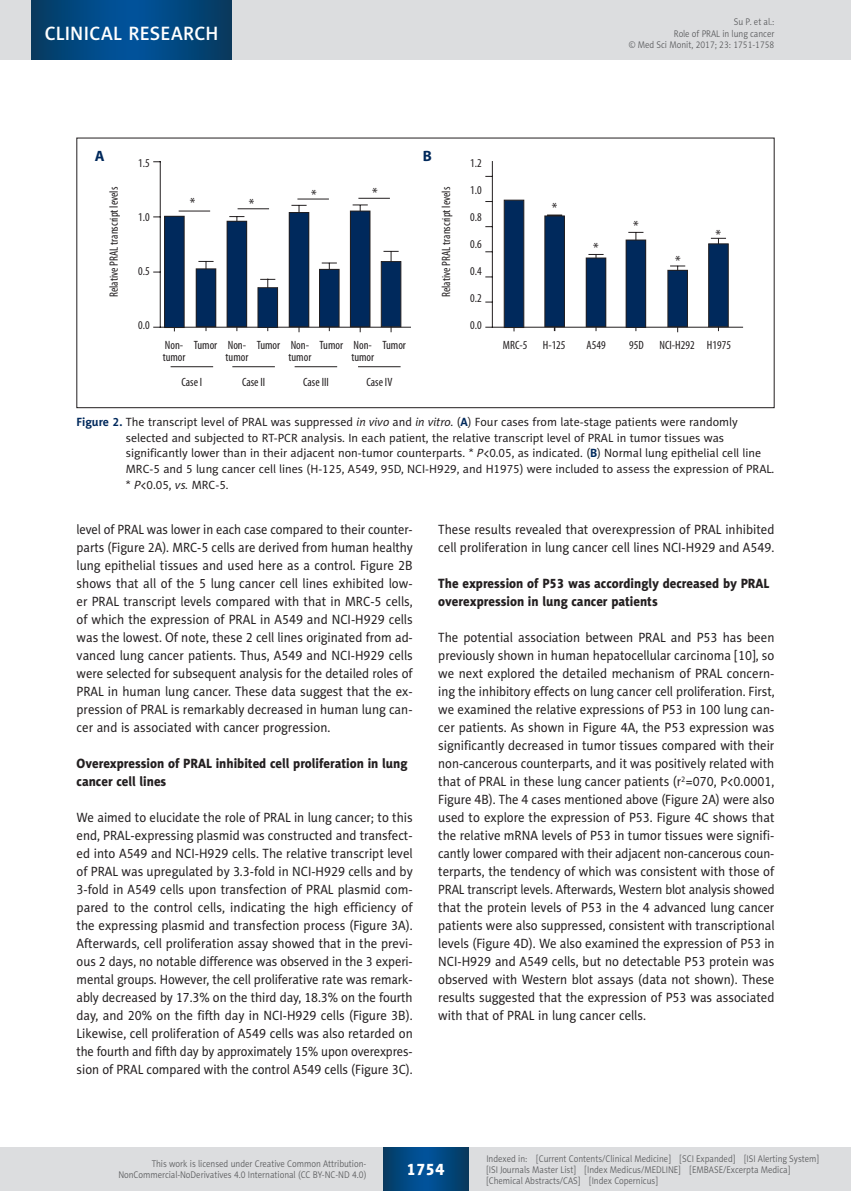
<style>
.page{position:relative;width:851px;height:1191px;background:#fff}
.page>*{position:absolute;margin:0;border:0;box-sizing:border-box;transform-origin:0 0}
.t1{font:19.5px "Naomi Sans EFN Medium";letter-spacing:.015em;color:#fff}
.t2{font:16.5px "Naomi Sans EFN Heavy";color:#fff}
.t3{font:condensed 15px "Myriad Pro";color:#231f20}
.t4{font:700 15px "Myriad Pro";color:#00295c}
.MSM_Body{font:13.5px/18px "Naomi Sans EFN";color:#231f20;text-align:justify;scale:.95 1}
.MSM_Body-2{font:13.5px/18px "Naomi Sans EFN";color:#231f20;text-align:justify;scale:.93 1}
.MSM_Headline_2{font:13.5px/18px "Naomi Sans EFN Heavy";color:#231f20;scale:.95 1}
.MSM_Rycina_tytul{font:12px/15.8px "Naomi Sans EFN";color:#231f20}
.t5{font:condensed 12px/12px "Myriad Pro";color:#231f20}
.t6{font:9.75px/11.2px "Naomi Sans EFN Light";color:#57585a;text-align:right;scale:.9 1}
.s1{font-weight:700;color:#00295c}
.s2{font-style:italic}
</style>
<div class="page">
<hr style="left:297px;top:199px;width:32px;height:1px;background:#231f20">
<hr style="left:358px;top:198px;width:32px;height:1px;background:#231f20">
<hr style="left:294px;top:366px;width:43px;height:1px;background:#231f20">
<hr style="left:358px;top:366px;width:42px;height:1px;background:#231f20">
<hr style="left:232px;top:366px;width:43px;height:1px;background:#231f20">
<hr style="left:170px;top:366px;width:43px;height:1px;background:#231f20">
<hr style="left:153px;top:327px;width:258px;height:1px;background:#231f20">
<hr style="left:160px;top:161px;width:1px;height:166px;background:#231f20">
<svg style="left:153px;top:204px;width:246px;height:129px"></svg>
<div style="left:381px;top:261px;width:20px;height:66px;background:#00295c;border:1px solid #231f20"></div>
<hr style="left:485px;top:327px;width:258px;height:1px;background:#231f20">
<hr style="left:492px;top:161px;width:1px;height:166px;background:#231f20">
<div style="left:503px;top:200px;width:21px;height:128px;background:#00295c;border:1px solid #231f20"></div>
<svg style="left:544px;top:214px;width:182px;height:119px"></svg>
<div style="left:708px;top:243px;width:20px;height:84px;background:#00295c;border:1px solid #231f20"></div>
<div style="left:77px;top:138px;width:697px;height:270px;border:1px solid #231f20"></div>
<div style="left:0;top:1148px;width:850px;height:43px;background:#dcdddf"></div>
<svg style="left:383px;top:1147px;width:85px;height:43px"></svg>
<div style="left:0;top:0;width:850px;height:60px;background:#dcdddf"></div>
<hr style="left:850px;top:0;width:1px;height:60px;background:#dcdddf">
<svg style="left:32px;top:0;width:200px;height:60px"></svg>
<h1 class="t1" style="left:45px;top:22px;width:175px">CLINICAL RESEARCH</h1>
<p class="t6" style="left:628px;top:16px;width:163px">Su P. et al.:<br>Role of PRAL in lung cancer<br>© Med Sci Monit, 2017; 23: 1751-1758</p>
<p class="t4" style="left:95px;top:147px;width:11px">A</p>
<p class="t4" style="left:423px;top:147px;width:11px">B</p>
<p class="t5" style="left:138px;top:157px;width:13px">1.5</p>
<p class="t5" style="left:108px;top:297px;width:112px;rotate:-90deg">Relative PRAL transcript levels</p>
<p class="t5" style="left:138px;top:211px;width:13px">1.0</p>
<p class="t5" style="left:138px;top:265px;width:13px">0.5</p>
<p class="t3" style="left:190px;top:195px;width:7px">*</p>
<p class="t3" style="left:249px;top:196px;width:7px">*</p>
<p class="t3" style="left:311px;top:187px;width:7px">*</p>
<p class="t3" style="left:372px;top:185px;width:7px">*</p>
<p class="t5" style="left:138px;top:319px;width:13px">0.0</p>
<p class="t5" style="left:163px;top:339px;width:56px">Non- Tumor tumor</p>
<p class="t5" style="left:225px;top:339px;width:56px">Non- Tumor tumor</p>
<p class="t5" style="left:288px;top:339px;width:56px">Non- Tumor tumor</p>
<p class="t5" style="left:382px;top:339px;width:25px">Tumor</p>
<p class="t5" style="left:181px;top:376px;width:22px">Case I</p>
<p class="t5" style="left:242px;top:376px;width:25px">Case II</p>
<p class="t5" style="left:303px;top:376px;width:27px">Case III</p>
<p class="t5" style="left:366px;top:376px;width:27px">Case IV</p>
<p class="t5" style="left:351px;top:339px;width:24px">Non&shy;tumor</p>
<p class="t5" style="left:440px;top:297px;width:112px;rotate:-90deg">Relative PRAL transcript levels</p>
<p class="t5" style="left:470px;top:157px;width:13px">1.2</p>
<p class="t5" style="left:470px;top:184px;width:13px">1.0</p>
<p class="t5" style="left:470px;top:211px;width:13px">0.8</p>
<p class="t5" style="left:470px;top:238px;width:13px">0.6</p>
<p class="t5" style="left:470px;top:265px;width:13px">0.4</p>
<p class="t5" style="left:470px;top:292px;width:13px">0.2</p>
<p class="t5" style="left:470px;top:319px;width:13px">0.0</p>
<p class="t3" style="left:551px;top:200px;width:7px">*</p>
<p class="t3" style="left:593px;top:240px;width:7px">*</p>
<p class="t3" style="left:633px;top:218px;width:7px">*</p>
<p class="t3" style="left:675px;top:253px;width:7px">*</p>
<p class="t3" style="left:715px;top:227px;width:7px">*</p>
<p class="t5" style="left:503px;top:339px;width:26px">MRC-5</p>
<p class="t5" style="left:542px;top:339px;width:24px">H-125</p>
<p class="t5" style="left:586px;top:339px;width:21px">A549</p>
<p class="t5" style="left:629px;top:339px;width:16px">95D</p>
<p class="t5" style="left:659px;top:339px;width:73px">NCI-H292 H1975</p>
<p class="MSM_Rycina_tytul" style="left:126px;top:414px;width:649px;text-indent:-49px"><span class="s1">Figure 2.</span> The transcript level of PRAL was suppressed <span class="s2">in vivo</span> and <span class="s2">in vitro</span>. (<span class="s1">A</span>) Four cases from late-stage patients were randomly selected and subjected to RT-PCR analysis. In each patient, the relative transcript level of PRAL in tumor tissues was significantly lower than in their adjacent non-tumor counterparts. * <span class="s2">P</span>&lt;0.05, as indicated. (<span class="s1">B</span>) Normal lung epithelial cell line MRC-5 and 5 lung cancer cell lines (H-125, A549, 95D, NCI-H929, and H1975) were included to assess the expression of PRAL. * <span class="s2">P</span>&lt;0.05, <span class="s2">vs.</span> MRC-5.</p>
<p class="MSM_Body-2" style="left:77px;top:520px;width:363px">level of PRAL was lower in each case compared to their counter&shy;parts (Figure 2A). MRC-5 cells are derived from human healthy lung epithelial tissues and used here as a control. Figure 2B shows that all of the 5 lung cancer cell lines exhibited low&shy;er PRAL transcript levels compared with that in MRC-5 cells, of which the expression of PRAL in A549 and NCI-H929 cells was the lowest. Of note, these 2 cell lines originated from ad&shy;vanced lung cancer patients. Thus, A549 and NCI-H929 cells were selected for subsequent analysis for the detailed roles of PRAL in human lung cancer. These data suggest that the ex&shy;pression of PRAL is remarkably decreased in human lung can&shy;cer and is associated with cancer progression.</p>
<p class="MSM_Headline_2" style="left:77px;top:754px;width:350px">Overexpression of PRAL inhibited cell proliferation in lung cancer cell lines</p>
<p class="MSM_Body" style="left:77px;top:808px;width:355px">We aimed to elucidate the role of PRAL in lung cancer; to this end, PRAL-expressing plasmid was constructed and transfect&shy;ed into A549 and NCI-H929 cells. The relative transcript level of PRAL was upregulated by 3.3-fold in NCI-H929 cells and by 3-fold in A549 cells upon transfection of PRAL plasmid com&shy;pared to the control cells, indicating the high efficiency of the expressing plasmid and transfection process (Figure 3A).<br>Afterwards, cell proliferation assay showed that in the previ&shy;ous 2 days, no notable difference was observed in the 3 experi&shy;mental groups. However, the cell proliferative rate was remark&shy;ably decreased by 17.3% on the third day, 18.3% on the fourth day, and 20% on the fifth day in NCI-H929 cells (Figure 3B).<br>Likewise, cell proliferation of A549 cells was also retarded on the fourth and fifth day by approximately 15% upon overexpres&shy;sion of PRAL compared with the control A549 cells (Figure 3C).</p>
<p class="MSM_Body" style="left:438px;top:520px;width:355px">These results revealed that overexpression of PRAL inhibited cell proliferation in lung cancer cell lines NCI-H929 and A549.</p>
<p class="MSM_Headline_2" style="left:438px;top:574px;width:350px">The expression of P53 was accordingly decreased by PRAL overexpression in lung cancer patients</p>
<p class="MSM_Body" style="left:438px;top:628px;width:355px">The potential association between PRAL and P53 has been previously shown in human hepatocellular carcinoma [10], so we next explored the detailed mechanism of PRAL concern&shy;ing the inhibitory effects on lung cancer cell proliferation. First, we examined the relative expressions of P53 in 100 lung can&shy;cer patients. As shown in Figure 4A, the P53 expression was significantly decreased in tumor tissues compared with their non-cancerous counterparts, and it was positively related with that of PRAL in these lung cancer patients (r<sup>2</sup>=070, P&lt;0.0001, Figure 4B). The 4 cases mentioned above (Figure 2A) were also used to explore the expression of P53. Figure 4C shows that the relative mRNA levels of P53 in tumor tissues were signifi&shy;cantly lower compared with their adjacent non-cancerous coun&shy;terparts, the tendency of which was consistent with those of PRAL transcript levels. Afterwards, Western blot analysis showed that the protein levels of P53 in the 4 advanced lung cancer patients were also suppressed, consistent with transcriptional levels (Figure 4D). We also examined the expression of P53 in NCI-H929 and A549 cells, but no detectable P53 protein was observed with Western blot assays (data not shown). These results suggested that the expression of P53 was associated with that of PRAL in lung cancer cells.</p>
<p class="t6" style="left:118px;top:1158px;width:277px">This work is licensed under Creative Common Attribution-<br>NonCommercial-NoDerivatives 4.0 International (CC BY-NC-ND 4.0)</p>
<p class="t2" style="left:406px;top:1159px;width:40px">1754</p>
<p class="t6" style="left:486px;top:1152px;width:371px;text-align:left">Indexed in: [Current Contents/Clinical Medicine] [SCI Expanded] [ISI Alerting System] [ISI Journals Master List] [Index Medicus/MEDLINE] [EMBASE/Excerpta Medica] [Chemical Abstracts/CAS] [Index Copernicus]</p>
</div>
